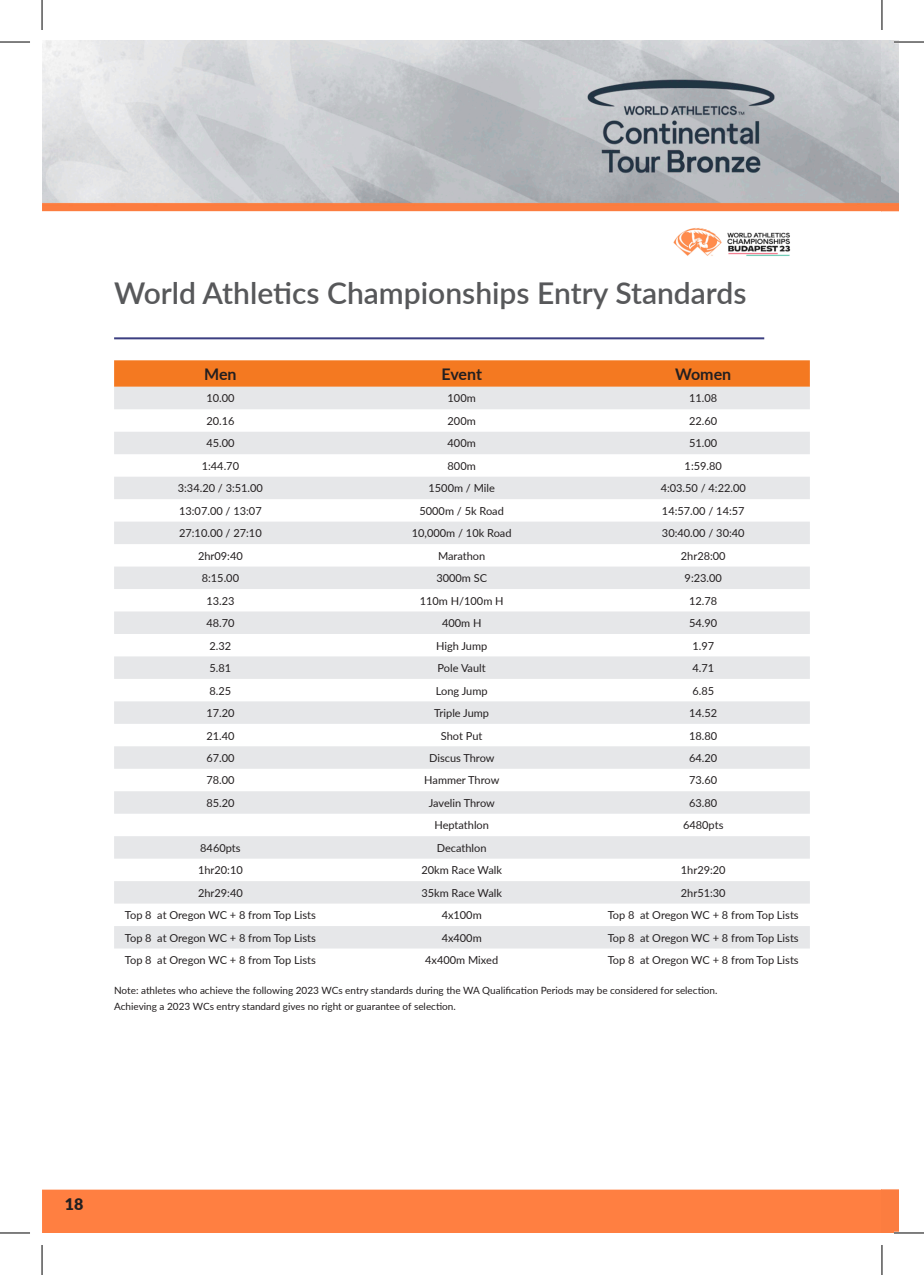
<style>
.page{position:relative;width:924px;height:1275px;background:#fff}
.page>*{position:absolute;margin:0;border:0;box-sizing:border-box;transform-origin:0 0}
.t1{font:600 30px "Lato";color:#57585a}
.Table_header{font:700 16px "Lato";letter-spacing:-.005em;color:#231f20}
.t2{font:900 16px "Lato";color:#231f20}
.Table_body{font:11px "Lato";color:#231f20}
.Intro{font:10px "Lato";color:#231f20}
</style>
<div class="page">
<div style="left:42px;top:1189px;width:839px;height:44px;background:#ff7f41"></div>
<img style="left:881px;top:1189px;width:17px;height:44px">
<img style="left:42px;top:41px;width:856px;height:171px">
<hr style="left:114px;top:337px;width:649px;height:2px;background:#3c3f81">
<svg style="left:114px;top:360px;width:695px;height:27px;background:#f47c26"></svg>
<svg style="left:114px;top:387px;width:695px;height:561px;fill:#e8e9ea"></svg>
<img style="left:673px;top:228px;width:118px;height:28px">
<hr style="left:893px;top:41px;width:30px;height:2px;background:#fff">
<hr style="left:893px;top:1231px;width:30px;height:3px;background:#fff">
<hr style="left:0;top:42px;width:30px;height:1px;background:#000">
<hr style="left:893px;top:42px;width:30px;height:1px;background:#000">
<hr style="left:0;top:1232px;width:30px;height:1px;background:#000">
<hr style="left:893px;top:1232px;width:30px;height:1px;background:#000">
<hr style="left:42px;top:0;width:1px;height:30px;background:#000">
<hr style="left:42px;top:1245px;width:1px;height:30px;background:#000">
<hr style="left:881px;top:0;width:1px;height:30px;background:#000">
<hr style="left:881px;top:1245px;width:1px;height:30px;background:#000">
<p class="t1" style="left:114px;top:271px;width:633px">World Athletics Championships Entry Standards</p>
<p class="Table_header" style="left:204px;top:362px;width:34px">Men</p>
<p class="Table_header" style="left:441px;top:362px;width:42px">Event</p>
<p class="Table_header" style="left:675px;top:362px;width:57px">Women</p>
<p class="Table_body" style="left:206px;top:390px;width:30px">10.00</p>
<p class="Table_body" style="left:447px;top:390px;width:30px">100m</p>
<p class="Table_body" style="left:689px;top:390px;width:30px">11.08</p>
<p class="Table_body" style="left:206px;top:413px;width:30px">20.16</p>
<p class="Table_body" style="left:447px;top:413px;width:30px">200m</p>
<p class="Table_body" style="left:689px;top:413px;width:30px">22.60</p>
<p class="Table_body" style="left:206px;top:435px;width:30px">45.00</p>
<p class="Table_body" style="left:447px;top:435px;width:30px">400m</p>
<p class="Table_body" style="left:689px;top:435px;width:30px">51.00</p>
<p class="Table_body" style="left:202px;top:458px;width:39px">1:44.70</p>
<p class="Table_body" style="left:447px;top:458px;width:30px">800m</p>
<p class="Table_body" style="left:684px;top:458px;width:39px">1:59.80</p>
<p class="Table_body" style="left:178px;top:480px;width:87px">3:34.20 / 3:51.00</p>
<p class="Table_body" style="left:428px;top:480px;width:68px">1500m / Mile</p>
<p class="Table_body" style="left:660px;top:480px;width:87px">4:03.50 / 4:22.00</p>
<p class="Table_body" style="left:179px;top:503px;width:84px">13:07.00 / 13:07</p>
<p class="Table_body" style="left:419px;top:503px;width:86px">5000m / 5k Road</p>
<p class="Table_body" style="left:661px;top:503px;width:84px">14:57.00 / 14:57</p>
<p class="Table_body" style="left:179px;top:525px;width:84px">27:10.00 / 27:10</p>
<p class="Table_body" style="left:411px;top:525px;width:101px">10,000m / 10k Road</p>
<p class="Table_body" style="left:661px;top:525px;width:84px">30:40.00 / 30:40</p>
<p class="Table_body" style="left:198px;top:548px;width:46px">2hr09:40</p>
<p class="Table_body" style="left:438px;top:548px;width:49px">Marathon</p>
<p class="Table_body" style="left:680px;top:548px;width:46px">2hr28:00</p>
<p class="Table_body" style="left:202px;top:570px;width:39px">8:15.00</p>
<p class="Table_body" style="left:436px;top:570px;width:52px">3000m SC</p>
<p class="Table_body" style="left:684px;top:570px;width:39px">9:23.00</p>
<p class="Table_body" style="left:206px;top:593px;width:30px">13.23</p>
<p class="Table_body" style="left:419px;top:593px;width:85px">110m H/100m H</p>
<p class="Table_body" style="left:689px;top:593px;width:30px">12.78</p>
<p class="Table_body" style="left:206px;top:615px;width:30px">48.70</p>
<p class="Table_body" style="left:442px;top:615px;width:41px">400m H</p>
<p class="Table_body" style="left:689px;top:615px;width:30px">54.90</p>
<p class="Table_body" style="left:209px;top:638px;width:23px">2.32</p>
<p class="Table_body" style="left:436px;top:638px;width:53px">High Jump</p>
<p class="Table_body" style="left:692px;top:638px;width:23px">1.97</p>
<p class="Table_body" style="left:209px;top:660px;width:23px">5.81</p>
<p class="Table_body" style="left:437px;top:660px;width:50px">Pole Vault</p>
<p class="Table_body" style="left:692px;top:660px;width:23px">4.71</p>
<p class="Table_body" style="left:209px;top:682px;width:23px">8.25</p>
<p class="Table_body" style="left:435px;top:682px;width:53px">Long Jump</p>
<p class="Table_body" style="left:692px;top:682px;width:23px">6.85</p>
<p class="Table_body" style="left:206px;top:705px;width:30px">17.20</p>
<p class="Table_body" style="left:434px;top:705px;width:56px">Triple Jump</p>
<p class="Table_body" style="left:689px;top:705px;width:30px">14.52</p>
<p class="Table_body" style="left:206px;top:727px;width:30px">21.40</p>
<p class="Table_body" style="left:440px;top:727px;width:43px">Shot Put</p>
<p class="Table_body" style="left:689px;top:727px;width:30px">18.80</p>
<p class="Table_body" style="left:206px;top:750px;width:30px">67.00</p>
<p class="Table_body" style="left:429px;top:750px;width:67px">Discus Throw</p>
<p class="Table_body" style="left:689px;top:750px;width:30px">64.20</p>
<p class="Table_body" style="left:206px;top:772px;width:30px">78.00</p>
<p class="Table_body" style="left:424px;top:772px;width:76px">Hammer Throw</p>
<p class="Table_body" style="left:689px;top:772px;width:30px">73.60</p>
<p class="Table_body" style="left:206px;top:795px;width:30px">85.20</p>
<p class="Table_body" style="left:428px;top:795px;width:68px">Javelin Throw</p>
<p class="Table_body" style="left:689px;top:795px;width:30px">63.80</p>
<p class="Table_body" style="left:434px;top:817px;width:56px">Heptathlon</p>
<p class="Table_body" style="left:682px;top:817px;width:42px">6480pts</p>
<p class="Table_body" style="left:200px;top:840px;width:42px">8460pts</p>
<p class="Table_body" style="left:436px;top:840px;width:51px">Decathlon</p>
<p class="Table_body" style="left:198px;top:862px;width:46px">1hr20:10</p>
<p class="Table_body" style="left:421px;top:862px;width:82px">20km Race Walk</p>
<p class="Table_body" style="left:680px;top:862px;width:46px">1hr29:20</p>
<p class="Table_body" style="left:198px;top:885px;width:46px">2hr29:40</p>
<p class="Table_body" style="left:421px;top:885px;width:82px">35km Race Walk</p>
<p class="Table_body" style="left:680px;top:885px;width:46px">2hr51:30</p>
<p class="Table_body" style="left:125px;top:907px;width:192px">Top 8 at Oregon WC + 8 from Top Lists</p>
<p class="Table_body" style="left:441px;top:907px;width:42px">4x100m</p>
<p class="Table_body" style="left:607px;top:907px;width:192px">Top 8 at Oregon WC + 8 from Top Lists</p>
<p class="Table_body" style="left:125px;top:930px;width:192px">Top 8 at Oregon WC + 8 from Top Lists</p>
<p class="Table_body" style="left:441px;top:930px;width:42px">4x400m</p>
<p class="Table_body" style="left:607px;top:930px;width:192px">Top 8 at Oregon WC + 8 from Top Lists</p>
<p class="Table_body" style="left:125px;top:952px;width:192px">Top 8 at Oregon WC + 8 from Top Lists</p>
<p class="Table_body" style="left:425px;top:952px;width:74px">4x400m Mixed</p>
<p class="Table_body" style="left:607px;top:952px;width:192px">Top 8 at Oregon WC + 8 from Top Lists</p>
<p class="Intro" style="left:114px;top:982px;width:604px">Note: athletes who achieve the following 2023 WCs entry standards during the WA Qualification Periods may be considered for selection.</p>
<p class="Intro" style="left:114px;top:998px;width:343px">Achieving a 2023 WCs entry standard gives no right or guarantee of selection.</p>
<p class="t2" style="left:65px;top:1192px;width:20px">18</p>
</div>
